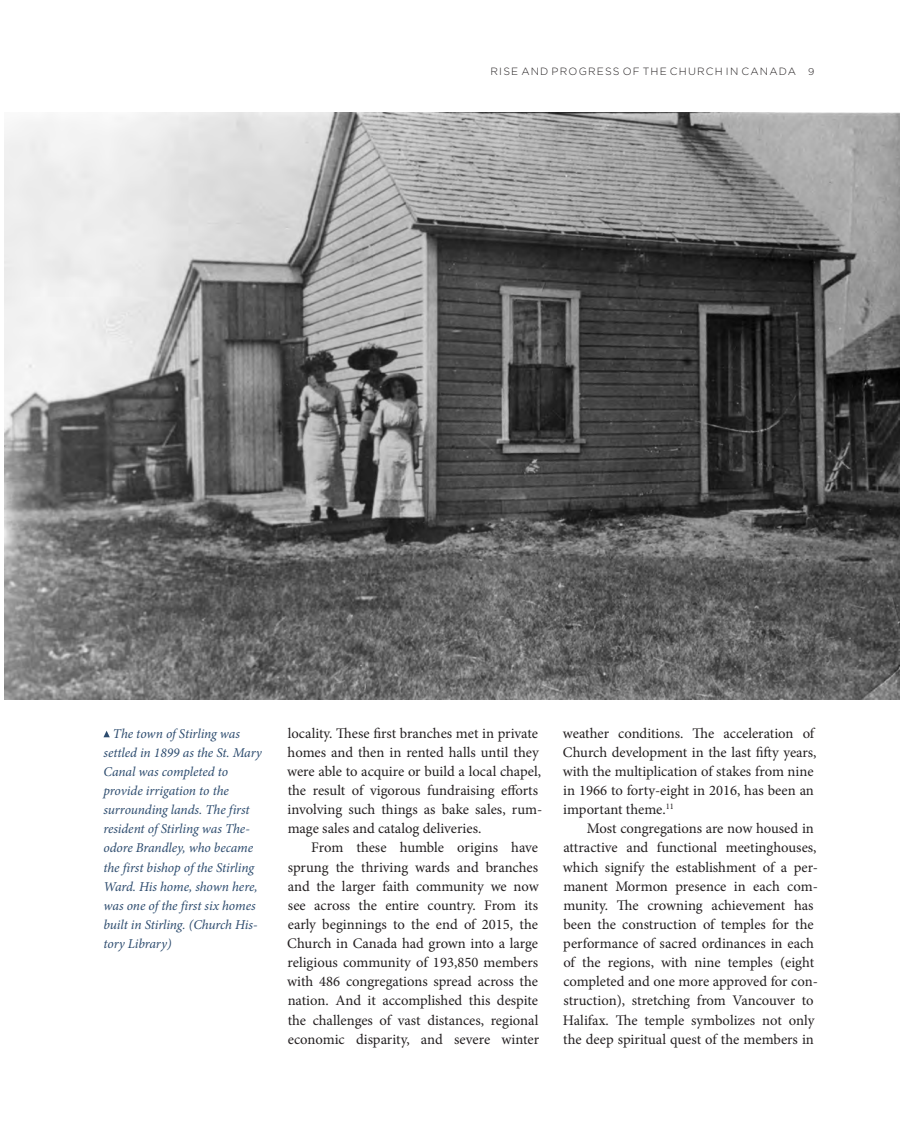
<style>
.page{position:relative;width:900px;height:1143px;background:#fff}
.page>*{position:absolute;margin:0;border:0;box-sizing:border-box;transform-origin:0 0}
.Body_Indent{font:14.7px/19.2px "Minion Pro";letter-spacing:-.005em;color:#231f20}
.t1{font:italic 13.5px/19.2px "Minion Pro";letter-spacing:-.01em;color:#2c4b6e}
.t2{font:300 10.5px "Gotham";letter-spacing:.115em;color:#231f20}
.t3{font:300 9.75px "Gotham";color:#231f20}
</style>
<div class="page">
<svg style="left:103px;top:731px;width:7px;height:6px"></svg>
<img style="left:4px;top:113px;width:896px;height:586px">
<p class="t2" style="left:490px;top:64px;width:41px">RISE AND</p>
<p class="t2" style="left:552px;top:64px;width:207px">PROGRESS OF THE CHURCH IN CANADA</p>
<p class="t3" style="left:808px;top:65px;width:8px">9</p>
<p class="t1" style="left:104px;top:724px;width:160px;text-indent:9px">The town of Stirling was settled in 1899 as the St. Mary<br>Canal was completed to provide irrigation to the surrounding lands. The first resident of Stirling was The&shy;odore Brandley, who became the first bishop of the Stirling<br>Ward. His home, shown here, was one of the first six homes built in Stirling. (Church His&shy;tory Library)</p>
<p class="Body_Indent" style="left:287px;top:723px;width:257px">locality. These first branches met in private homes and then in rented halls until they were able to acquire or build a local chapel, the result of vigorous fundraising efforts involving such things as bake sales, rum&shy;mage sales and catalog deliveries.</p>
<p class="Body_Indent" style="left:287px;top:838px;width:254px;text-align:justify;text-indent:24px">From these humble origins have sprung the thriving wards and branches and the larger faith community we now see across the entire country. From its early beginnings to the end of 2015, the Church in Canada had grown into a large religious community of 193,850 members with 486 congregations spread across the nation. And it accomplished this despite the challenges of vast distances, regional economic disparity, and severe winter</p>
<p class="Body_Indent" style="left:563px;top:723px;width:255px">weather conditions. The acceleration of Church development in the last fifty years, with the multiplication of stakes from nine in 1966 to forty-eight in 2016, has been an important theme.<sup>11</sup></p>
<p class="Body_Indent" style="left:563px;top:819px;width:257px;text-indent:24px">Most congregations are now housed in attractive and functional meetinghouses, which signify the establishment of a per&shy;manent Mormon presence in each com&shy;munity. The crowning achievement has been the construction of temples for the performance of sacred ordinances in each of the regions, with nine temples (eight completed and one more approved for con&shy;struction), stretching from Vancouver to Halifax. The temple symbolizes not only the deep spiritual quest of the members in</p>
</div>
